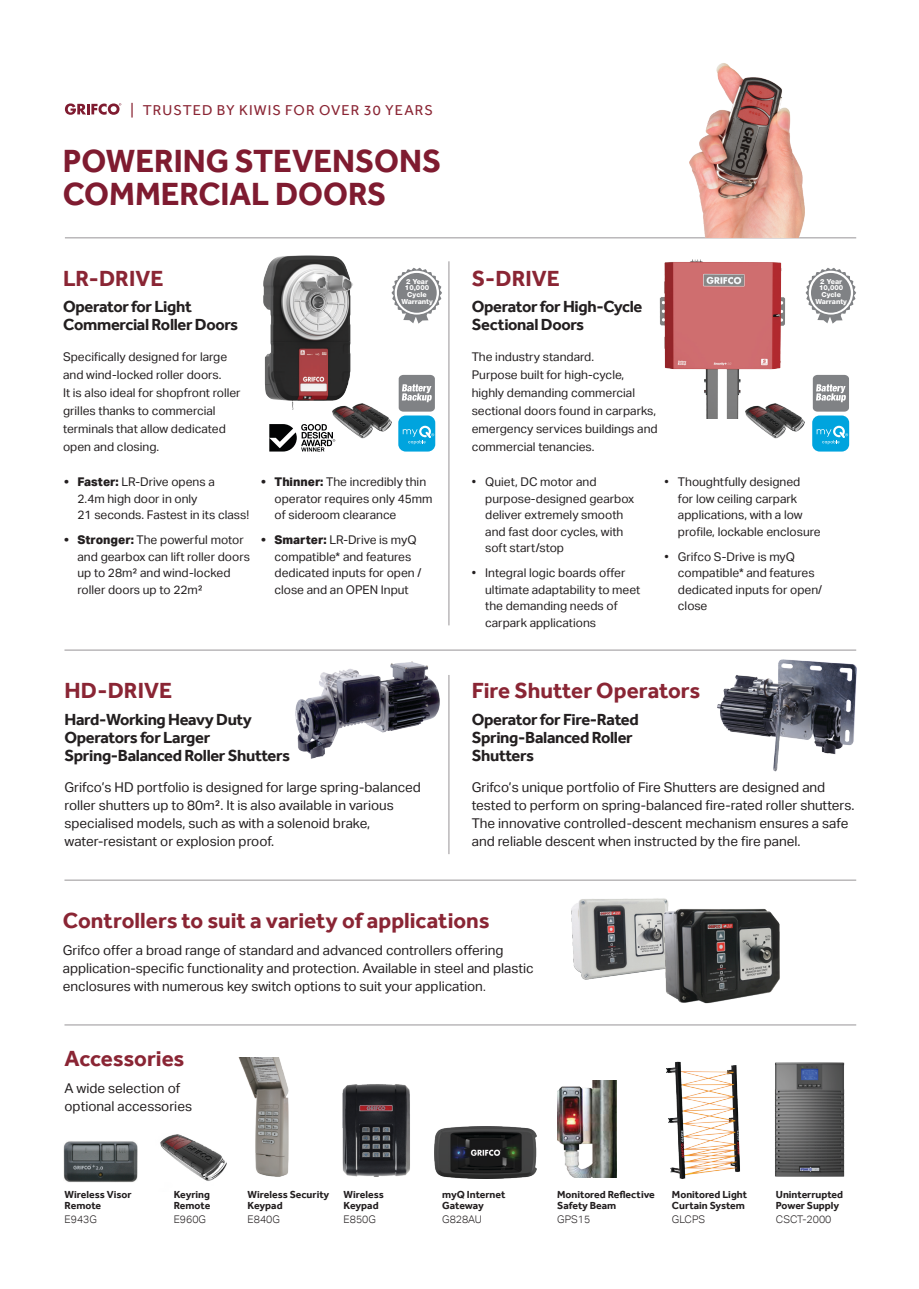
<style>
.page{position:relative;width:919px;height:1289px;background:#fff}
.page>*{position:absolute;margin:0;border:0;box-sizing:border-box;transform-origin:0 0}
.t1{font:700 33px/33px "Effra";color:#7f1b30}
.t2{font:700 22.5px "Effra";color:#8a2534}
.t3{font:700 16.5px/18px "Effra";letter-spacing:-.02em;color:#231f20}
.t4{font:14.7px "Effra";letter-spacing:.07em;color:#8a2534}
.t5{font:13.5px/18px "Aktiv Grotesk";color:#231f20}
.t6{font:12px/16.5px "Aktiv Grotesk";color:#231f20}
.t7{font:700 10.5px/10.5px "Effra";color:#231f20}
.t8{font:300 10.5px "Aktiv Grotesk";color:#231f20}
.t9{font:800 6.9px/6.9px "Helvetica Neue LT Pro";color:#fff;text-align:center}
.s1{font-weight:800}
.s2{font-size:12px}
</style>
<div class="page">
<img style="left:717px;top:660px;width:139px;height:111px">
<hr style="left:65px;top:237px;width:791px;height:1px;background:#a9a6a8">
<hr style="left:64px;top:649px;width:792px;height:1px;background:#a9a6a8">
<hr style="left:64px;top:879px;width:792px;height:1px;background:#a9a6a8">
<hr style="left:448px;top:261px;width:1px;height:364px;background:#a9a6a8">
<hr style="left:448px;top:675px;width:1px;height:179px;background:#a9a6a8">
<hr style="left:64px;top:1024px;width:792px;height:1px;background:#a9a6a8">
<img style="left:571px;top:898px;width:98px;height:82px">
<img style="left:657px;top:903px;width:123px;height:101px">
<img style="left:689px;top:63px;width:115px;height:175px">
<img style="left:63px;top:1141px;width:75px;height:41px">
<img style="left:160px;top:1134px;width:67px;height:47px">
<img style="left:238px;top:1057px;width:51px;height:120px">
<img style="left:557px;top:1080px;width:59px;height:97px">
<img style="left:666px;top:1061px;width:74px;height:118px">
<img style="left:295px;top:661px;width:145px;height:98px">
<img style="left:263px;top:255px;width:90px;height:158px">
<div style="left:398px;top:415px;width:37px;height:36px;background:#00a4de;border-radius:7px"></div>
<svg style="left:403px;top:425px;width:31px;height:19px"></svg>
<div style="left:812px;top:415px;width:37px;height:36px;background:#00a4de;border-radius:7px"></div>
<svg style="left:816px;top:425px;width:32px;height:19px"></svg>
<img style="left:659px;top:259px;width:127px;height:160px">
<img style="left:333px;top:403px;width:58px;height:35px">
<img style="left:745px;top:403px;width:59px;height:35px">
<img style="left:775px;top:1062px;width:70px;height:115px">
<img style="left:435px;top:1126px;width:101px;height:51px">
<img style="left:342px;top:1084px;width:68px;height:93px">
<svg style="left:812px;top:375px;width:37px;height:36px"></svg>
<svg style="left:398px;top:375px;width:37px;height:36px"></svg>
<svg style="left:805px;top:268px;width:51px;height:55px"></svg>
<div style="left:811px;top:273px;width:39px;height:40px;background:#808285;border-radius:50%"></div>
<svg style="left:391px;top:268px;width:51px;height:55px"></svg>
<div style="left:397px;top:273px;width:39px;height:40px;background:#808285;border-radius:50%"></div>
<svg style="left:269px;top:424px;width:66px;height:27px"></svg>
<svg style="left:65px;top:103px;width:56px;height:12px"></svg>
<p class="t4" style="left:130px;top:101px;width:304px">| TRUSTED BY KIWIS FOR OVER 30 YEARS</p>
<p class="t1" style="left:63px;top:144px;width:380px">POWERING STEVENSONS<br>COMMERCIAL DOORS</p>
<p class="t2" style="left:63px;top:265px;width:102px">LR-DRIVE</p>
<p class="t3" style="left:63px;top:298px;width:177px">Operator for Light<br>Commercial Roller Doors</p>
<p class="t6" style="left:63px;top:348px;width:179px;line-height:18px">Specifically designed for large and wind-locked roller doors.<br>It is also ideal for shopfront roller grilles thanks to commercial terminals that allow dedicated open and closing.</p>
<p class="t6" style="left:77px;top:474px;width:173px;text-indent:-14px"><span class="s1">• Faster:</span> LR-Drive opens a<br>2.4m high door in only<br>21 seconds. Fastest in its class!</p>
<p class="t6" style="left:77px;top:532px;width:174px;text-indent:-14px"><span class="s1">• Stronger:</span> The powerful motor and gearbox can lift roller doors up to 28m² and wind-locked roller doors up to 22m²</p>
<p class="t9" style="left:401px;top:277px;width:33px">2 Year<br>10,000<br>Cycle<br>Warranty</p>
<p class="t6" style="left:274px;top:474px;width:159px;text-indent:-14px"><span class="s1">• Thinner:</span> The incredibly thin operator requires only 45mm of sideroom clearance</p>
<p class="t6" style="left:274px;top:532px;width:148px;text-indent:-14px"><span class="s1">• Smarter:</span> LR-Drive is myQ compatible* and features dedicated inputs for open / close and an OPEN Input</p>
<p class="t2" style="left:64px;top:677px;width:109px">HD-DRIVE</p>
<p class="t3" style="left:64px;top:710px;width:227px">Hard-Working Heavy Duty<br>Operators for Larger<br>Spring-Balanced Roller Shutters</p>
<p class="t5" style="left:64px;top:778px;width:358px">Grifco’s HD portfolio is designed for large spring-balanced roller shutters up to 80m². It is also available in various specialised models, such as with a solenoid brake, water-resistant or explosion proof.</p>
<p class="t2" style="left:471px;top:265px;width:90px">S-DRIVE</p>
<p class="t3" style="left:471px;top:298px;width:172px">Operator for High-Cycle<br>Sectional Doors</p>
<p class="t6" style="left:471px;top:348px;width:187px;line-height:18px">The industry standard.<br>Purpose built for high-cycle, highly demanding commercial sectional doors found in carparks, emergency services buildings and commercial tenancies.</p>
<p class="t9" style="left:815px;top:277px;width:33px">2 Year<br>10,000<br>Cycle<br>Warranty</p>
<p class="t6" style="left:485px;top:474px;width:150px;text-indent:-14px">• Quiet, DC motor and purpose-designed gearbox deliver extremely smooth and fast door cycles, with soft start/stop</p>
<p class="t6" style="left:485px;top:565px;width:157px;text-indent:-14px">• Integral logic boards offer ultimate adaptability to meet the demanding needs of carpark applications</p>
<p class="t6" style="left:678px;top:474px;width:144px;text-indent:-14px">• Thoughtfully designed<br>for low ceiling carpark applications, with a low profile, lockable enclosure</p>
<p class="t6" style="left:678px;top:548px;width:146px;text-indent:-14px">• Grifco S-Drive is myQ compatible* and features dedicated inputs for open/ close</p>
<p class="t2" style="left:471px;top:677px;width:230px">Fire Shutter Operators</p>
<p class="t3" style="left:471px;top:710px;width:168px">Operator for Fire-Rated<br>Spring-Balanced Roller<br>Shutters</p>
<p class="t5" style="left:471px;top:778px;width:384px">Grifco’s unique portfolio of Fire Shutters are designed and tested to perform on spring-balanced fire-rated roller shutters.<br>The innovative controlled-descent mechanism ensures a safe and reliable descent when instructed by the fire panel.</p>
<p class="t2" style="left:63px;top:907px;width:428px">Controllers to suit a variety of applications</p>
<p class="t5" style="left:63px;top:941px;width:472px">Grifco offer a broad range of standard and advanced controllers offering application-specific functionality and protection. Available in steel and plastic enclosures with numerous key switch options to suit your application<span class="s2">.</span></p>
<p class="t2" style="left:64px;top:1045px;width:121px">Accessories</p>
<p class="t5" style="left:64px;top:1079px;width:129px">A wide selection of optional accessories</p>
<p class="t7" style="left:65px;top:1189px;width:68px">Wireless Visor<br>Remote</p>
<p class="t8" style="left:65px;top:1213px;width:34px">E943G</p>
<p class="t7" style="left:174px;top:1189px;width:38px">Keyring<br>Remote</p>
<p class="t8" style="left:174px;top:1213px;width:34px">E960G</p>
<p class="t7" style="left:247px;top:1189px;width:83px">Wireless Security<br>Keypad</p>
<p class="t8" style="left:247px;top:1213px;width:34px">E840G</p>
<p class="t7" style="left:343px;top:1189px;width:42px">Wireless<br>Keypad</p>
<p class="t8" style="left:343px;top:1213px;width:34px">E850G</p>
<p class="t7" style="left:442px;top:1189px;width:65px">myQ Internet<br>Gateway</p>
<p class="t8" style="left:442px;top:1213px;width:41px">G828AU</p>
<p class="t7" style="left:557px;top:1189px;width:99px">Monitored Reflective<br>Safety Beam</p>
<p class="t8" style="left:557px;top:1213px;width:35px">GPS15</p>
<p class="t7" style="left:672px;top:1189px;width:77px">Monitored Light<br>Curtain System</p>
<p class="t8" style="left:672px;top:1213px;width:35px">GLCPS</p>
<p class="t7" style="left:775px;top:1189px;width:69px">Uninterrupted<br>Power Supply</p>
<p class="t8" style="left:775px;top:1213px;width:57px">CSCT-2000</p>
</div>
